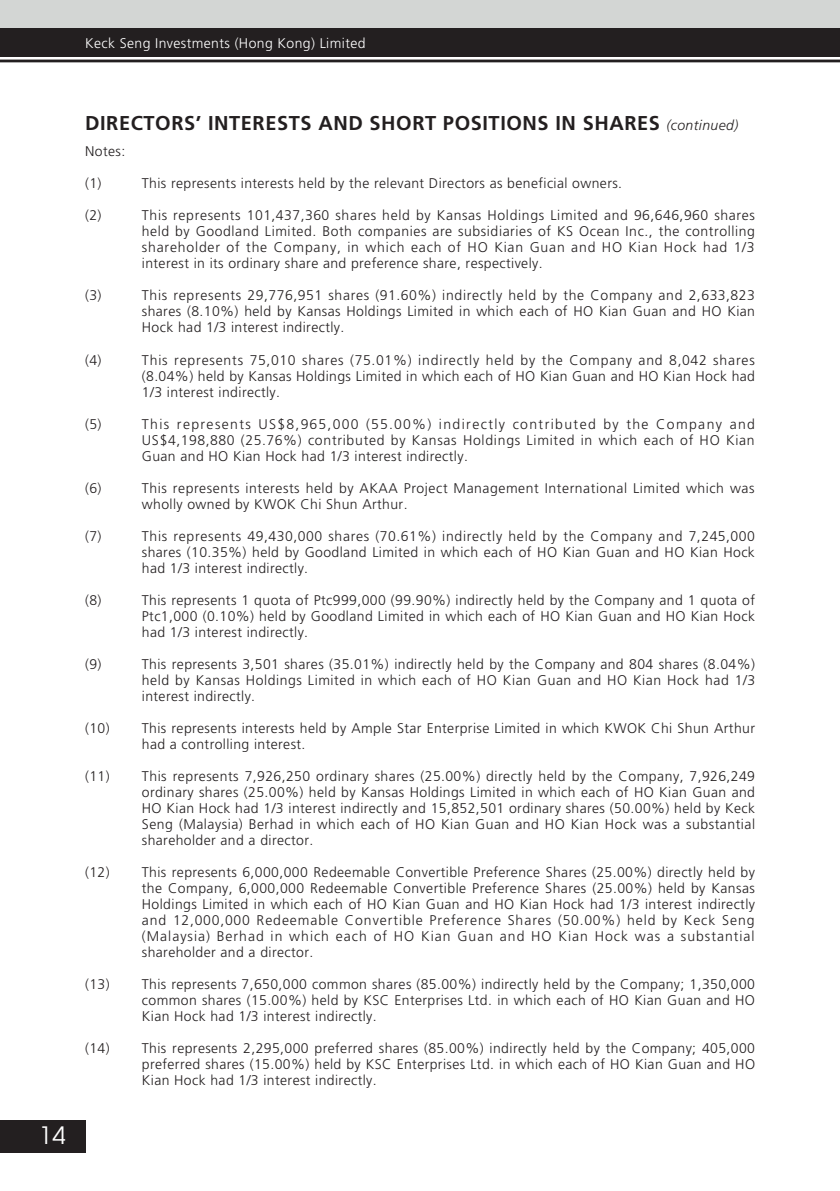
<style>
.page{position:relative;width:840px;height:1191px;background:#fff}
.page>*{position:absolute;margin:0;border:0;box-sizing:border-box;transform-origin:0 0}
.t1{font:24px "Avant Garde";color:#fff}
.t2{font:700 20px "Frutiger LT Std";letter-spacing:.03em;color:#231f20}
.t3{font:300 14px/16px "Frutiger LT Std";letter-spacing:.03em;color:#231f20;text-align:justify}
.t4{font:300 14px "Frutiger LT Std";letter-spacing:.03em;color:#fff}
.s1{font-weight:300;font-style:italic;font-size:14px}
</style>
<div class="page">
<div style="left:0;top:0;width:839px;height:29px;background:#d3d6d4"></div>
<div style="left:0;top:28px;width:839px;height:29px;background:#231f20"></div>
<hr style="left:0;top:60px;width:839px;height:2px;background:#231f20">
<div style="left:0;top:1120px;width:85px;height:32px;background:#231f20"></div>
<p class="t4" style="left:85px;top:35px;width:282px">Keck Seng Investments (Hong Kong) Limited</p>
<h1 class="t1" style="left:39px;top:1121px;width:28px">14</h1>
<h2 class="t2" style="left:85px;top:111px;width:654px">DIRECTORS’ INTERESTS AND SHORT POSITIONS IN SHARES <span class="s1">(continued)</span></h2>
<p class="t3" style="left:85px;top:144px;width:42px">Notes:</p>
<p class="t3" style="left:85px;top:176px;width:18px">(1)</p>
<p class="t3" style="left:142px;top:176px;width:481px">This represents interests held by the relevant Directors as beneficial owners.</p>
<p class="t3" style="left:85px;top:208px;width:18px">(2)</p>
<p class="t3" style="left:142px;top:208px;width:614px">This represents 101,437,360 shares held by Kansas Holdings Limited and 96,646,960 shares held by Goodland Limited. Both companies are subsidiaries of KS Ocean Inc., the controlling shareholder of the Company, in which each of HO Kian Guan and HO Kian Hock had 1/3 interest in its ordinary share and preference share, respectively.</p>
<p class="t3" style="left:85px;top:288px;width:18px">(3)</p>
<p class="t3" style="left:142px;top:288px;width:614px">This represents 29,776,951 shares (91.60%) indirectly held by the Company and 2,633,823 shares (8.10%) held by Kansas Holdings Limited in which each of HO Kian Guan and HO Kian Hock had 1/3 interest indirectly.</p>
<p class="t3" style="left:85px;top:352px;width:18px">(4)</p>
<p class="t3" style="left:142px;top:352px;width:614px">This represents 75,010 shares (75.01%) indirectly held by the Company and 8,042 shares (8.04%) held by Kansas Holdings Limited in which each of HO Kian Guan and HO Kian Hock had 1/3 interest indirectly.</p>
<p class="t3" style="left:85px;top:416px;width:18px">(5)</p>
<p class="t3" style="left:142px;top:416px;width:614px">This represents US$8,965,000 (55.00%) indirectly contributed by the Company and US$4,198,880 (25.76%) contributed by Kansas Holdings Limited in which each of HO Kian Guan and HO Kian Hock had 1/3 interest indirectly.</p>
<p class="t3" style="left:85px;top:480px;width:18px">(6)</p>
<p class="t3" style="left:142px;top:480px;width:613px">This represents interests held by AKAA Project Management International Limited which was wholly owned by KWOK Chi Shun Arthur.</p>
<p class="t3" style="left:85px;top:528px;width:18px">(7)</p>
<p class="t3" style="left:142px;top:528px;width:614px">This represents 49,430,000 shares (70.61%) indirectly held by the Company and 7,245,000 shares (10.35%) held by Goodland Limited in which each of HO Kian Guan and HO Kian Hock had 1/3 interest indirectly.</p>
<p class="t3" style="left:85px;top:592px;width:18px">(8)</p>
<p class="t3" style="left:142px;top:592px;width:614px">This represents 1 quota of Ptc999,000 (99.90%) indirectly held by the Company and 1 quota of Ptc1,000 (0.10%) held by Goodland Limited in which each of HO Kian Guan and HO Kian Hock had 1/3 interest indirectly.</p>
<p class="t3" style="left:85px;top:656px;width:18px">(9)</p>
<p class="t3" style="left:142px;top:656px;width:614px">This represents 3,501 shares (35.01%) indirectly held by the Company and 804 shares (8.04%) held by Kansas Holdings Limited in which each of HO Kian Guan and HO Kian Hock had 1/3 interest indirectly.</p>
<p class="t3" style="left:142px;top:720px;width:614px;text-indent:-57px">(10) This represents interests held by Ample Star Enterprise Limited in which KWOK Chi Shun Arthur had a controlling interest.</p>
<p class="t3" style="left:142px;top:768px;width:614px;text-indent:-57px">(11) This represents 7,926,250 ordinary shares (25.00%) directly held by the Company, 7,926,249 ordinary shares (25.00%) held by Kansas Holdings Limited in which each of HO Kian Guan and HO Kian Hock had 1/3 interest indirectly and 15,852,501 ordinary shares (50.00%) held by Keck Seng (Malaysia) Berhad in which each of HO Kian Guan and HO Kian Hock was a substantial shareholder and a director.</p>
<p class="t3" style="left:142px;top:864px;width:614px;text-indent:-57px">(12) This represents 6,000,000 Redeemable Convertible Preference Shares (25.00%) directly held by the Company, 6,000,000 Redeemable Convertible Preference Shares (25.00%) held by Kansas Holdings Limited in which each of HO Kian Guan and HO Kian Hock had 1/3 interest indirectly and 12,000,000 Redeemable Convertible Preference Shares (50.00%) held by Keck Seng (Malaysia) Berhad in which each of HO Kian Guan and HO Kian Hock was a substantial shareholder and a director.</p>
<p class="t3" style="left:142px;top:976px;width:614px;text-indent:-57px">(13) This represents 7,650,000 common shares (85.00%) indirectly held by the Company; 1,350,000 common shares (15.00%) held by KSC Enterprises Ltd. in which each of HO Kian Guan and HO Kian Hock had 1/3 interest indirectly.</p>
<p class="t3" style="left:142px;top:1040px;width:614px;text-indent:-57px">(14) This represents 2,295,000 preferred shares (85.00%) indirectly held by the Company; 405,000 preferred shares (15.00%) held by KSC Enterprises Ltd. in which each of HO Kian Guan and HO Kian Hock had 1/3 interest indirectly.</p>
</div>
